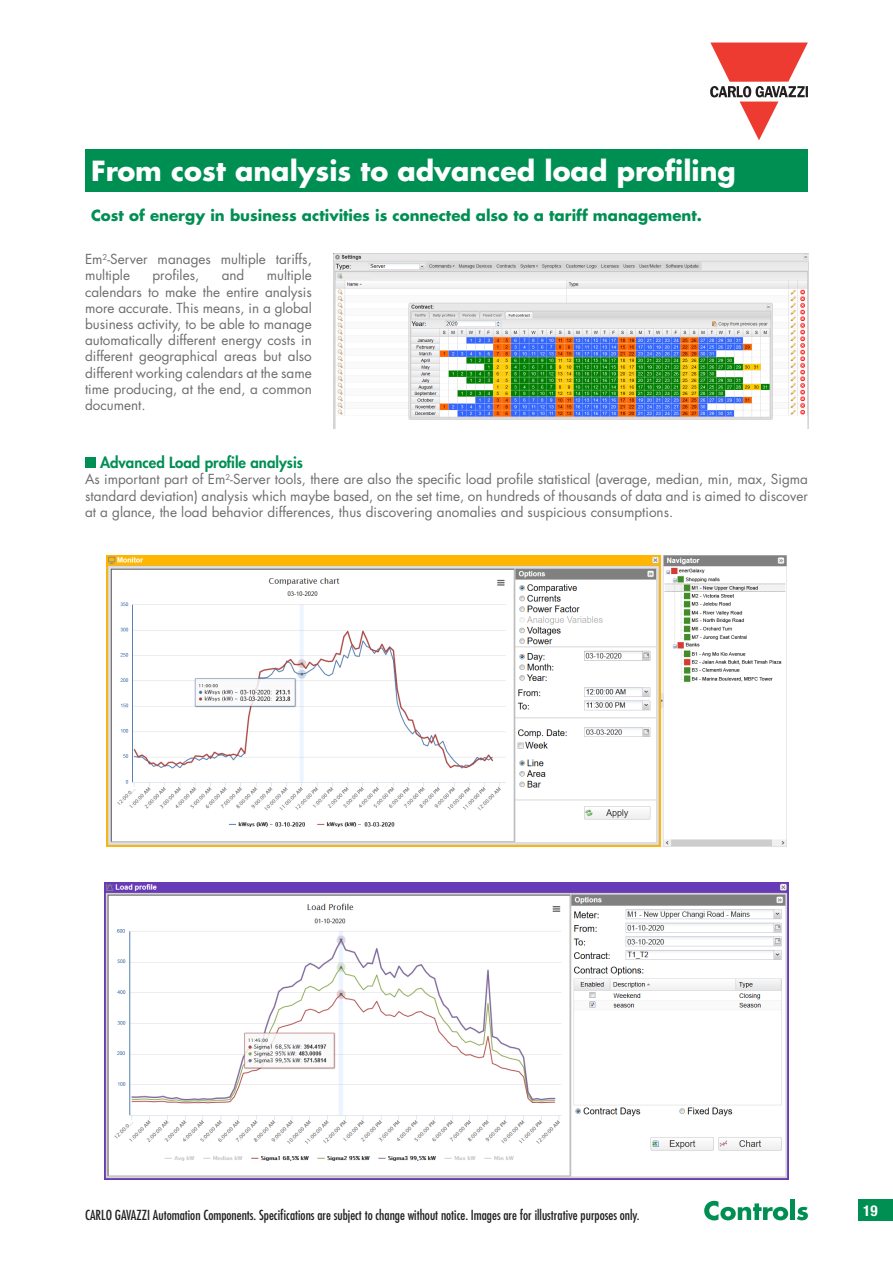
<style>
.page{position:relative;width:893px;height:1263px;background:#fff}
.page>*{position:absolute;margin:0;border:0;box-sizing:border-box;transform-origin:0 0}
.t1{font:700 27px "Futura Std";color:#fff}
.t2{font:700 15px "Futura Std";color:#008f53}
.t3{font:800 15px "Futura Std";color:#008f53}
.t4{font:700 condensed 15px "Helvetica Neue";color:#fff}
.t5{font:13.5px/16.2px "Futura Std";color:#6c6d70;text-align:justify}
.t6{font:condensed 13.5px "Futura Std";color:#231f20}
</style>
<div class="page">
<div style="left:859px;top:1199px;width:34px;height:21px;background:#008f53"></div>
<svg style="left:710px;top:43px;width:98px;height:97px"></svg>
<img style="left:333px;top:253px;width:475px;height:176px">
<img style="left:104px;top:882px;width:684px;height:298px">
<img style="left:107px;top:556px;width:679px;height:290px">
<div style="left:85px;top:457px;width:11px;height:11px;background:#008f53"></div>
<svg style="left:704px;top:1201px;width:84px;height:19px"></svg>
<div style="left:790px;top:1199px;width:5px;height:21px;background:#008f53"></div>
<svg style="left:797px;top:1207px;width:11px;height:13px"></svg>
<div style="left:85px;top:149px;width:723px;height:43px;background:#008f53"></div>
<h1 class="t1" style="left:91px;top:153px;width:646px">From cost analysis to advanced load profiling</h1>
<p class="t2" style="left:91px;top:205px;width:612px">Cost of energy in business activities is connected also to a tariff management.</p>
<p class="t5" style="left:85px;top:251px;width:228px">Em<sup>2</sup>-Server manages multiple tariffs, multiple</p>
<p class="t5" style="left:152px;top:267px;width:48px">profiles,</p>
<p class="t5" style="left:222px;top:267px;width:24px">and</p>
<p class="t5" style="left:85px;top:267px;width:228px;text-indent:182px">multiple calendars to make the entire analysis more accurate. This means, in a global business activity, to be able to manage automatically different energy costs in different geographical areas but also different working calendars at the same time producing, at the end, a common document.</p>
<p class="t3" style="left:100px;top:453px;width:205px">Advanced Load profile analysis</p>
<p class="t5" style="left:85px;top:471px;width:724px">As important part of Em<sup>2</sup>-Server tools, there are also the specific load profile statistical (average, median, min, max, Sigma standard deviation) analysis which maybe based, on the set time, on hundreds of thousands of data and is aimed to discover at a glance, the load behavior differences, thus discovering anomalies and suspicious consumptions.</p>
<p class="t6" style="left:85px;top:1207px;width:556px">CARLO GAVAZZI Automation Components. Specifications are subject to change without notice. Images are for illustrative purposes only.</p>
<p class="t4" style="left:863px;top:1201px;width:16px">19</p>
</div>
